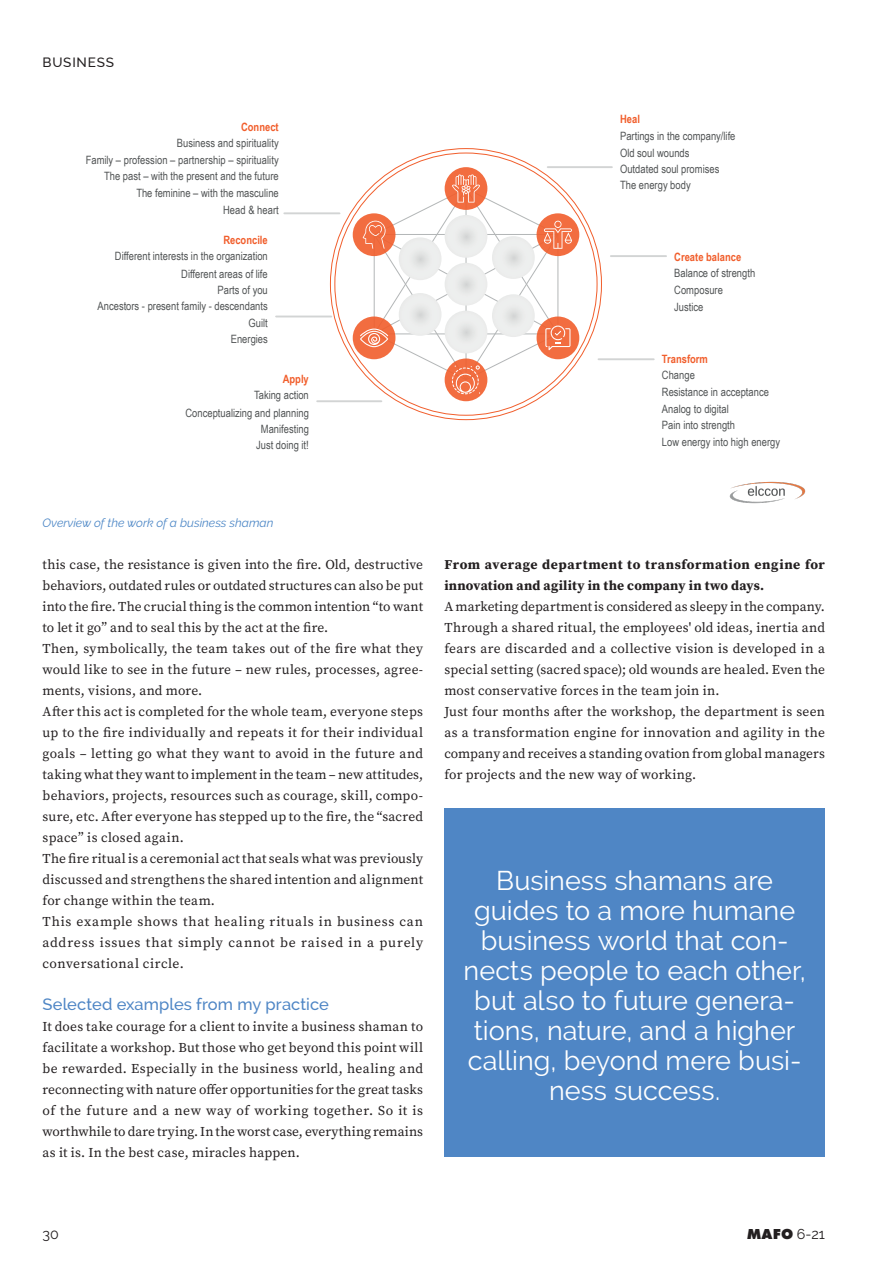
<style>
.page{position:relative;width:893px;height:1263px;background:#fff}
.page>*{position:absolute;margin:0;border:0;box-sizing:border-box;transform-origin:0 0}
.t1{font:27px/30px "Raleway";color:#fff;text-align:center}
.t2{font:500 16.5px "Raleway";letter-spacing:.005em;color:#4f86c5}
.t3{font:800 15px "Futura PT";color:#231f20}
.t4{font:14.25px "Raleway";color:#231f20}
.t5{font:13.5px/21px "Source Serif Pro";letter-spacing:.015em;color:#231f20}
.t6{font:700 13.5px/21px "Source Serif Pro";letter-spacing:.03em;color:#231f20}
.t7{font:500 13.5px "Raleway";letter-spacing:.06em;color:#231f20}
.t8{font:italic 12px "Raleway";color:#4d87c6}
.t9{font:11.4px/16.5px "Arial Narrow";color:#505354;text-align:right}
.t10{font:700 11.4px "Arial Narrow";color:#f15e2c}
.s1{font-family:"Raleway";font-weight:400;font-size:14.25px}
</style>
<div class="page">
<img style="left:730px;top:481px;width:75px;height:23px">
<div style="left:445px;top:167px;width:42px;height:43px;background:#f15e2c;border-radius:50%;opacity:.9"></div>
<div style="left:445px;top:358px;width:42px;height:43px;background:#f26d40;border-radius:50%"></div>
<div style="left:537px;top:213px;width:42px;height:43px;background:#f26d40;border-radius:50%"></div>
<div style="left:537px;top:316px;width:42px;height:43px;background:#f26d40;border-radius:50%"></div>
<div style="left:353px;top:213px;width:42px;height:43px;background:#f26d40;border-radius:50%"></div>
<div style="left:353px;top:316px;width:42px;height:43px;background:#f26d40;border-radius:50%"></div>
<svg style="left:360px;top:174px;width:212px;height:220px"></svg>
<hr style="left:548px;top:166px;width:64px;height:2px;background:#d2d4d4">
<hr style="left:611px;top:255px;width:55px;height:2px;background:#d2d4d4">
<hr style="left:598px;top:358px;width:56px;height:2px;background:#d2d4d4">
<hr style="left:276px;top:316px;width:55px;height:1px;background:#d2d4d4">
<hr style="left:284px;top:212px;width:56px;height:2px;background:#d2d4d4">
<hr style="left:317px;top:400px;width:64px;height:2px;background:#d2d4d4">
<div style="left:444px;top:808px;width:381px;height:349px;background:#4f86c5"></div>
<p class="t7" style="left:43px;top:55px;width:73px">BUSINESS</p>
<p class="t10" style="left:241px;top:118px;width:39px">Connect</p>
<p class="t9" style="left:86px;top:134px;width:195px">Business and spirituality<br>Family – profession – partnership – spirituality<br>The past – with the present and the future<br>The feminine – with the masculine<br>Head &amp; heart</p>
<p class="t10" style="left:223px;top:231px;width:46px">Reconcile</p>
<p class="t9" style="left:115px;top:247px;width:154px;line-height:17.2px">Different interests in the organization<br>Different areas of life</p>
<p class="t9" style="left:98px;top:281px;width:172px">Parts of you<br>Ancestors - present family - descendants<br>Guilt<br>Energies</p>
<p class="t10" style="left:283px;top:370px;width:28px">Apply</p>
<p class="t9" style="left:185px;top:387px;width:125px">Taking action<br>Conceptualizing and planning<br>Manifesting<br>Just doing it!</p>
<p class="t10" style="left:620px;top:111px;width:21px">Heal</p>
<p class="t9" style="left:620px;top:127px;width:117px;text-align:left">Partings in the company/life<br>Old soul wounds<br>Outdated soul promises<br>The energy body</p>
<p class="t10" style="left:674px;top:248px;width:69px">Create balance</p>
<p class="t9" style="left:674px;top:264px;width:83px;text-align:left">Balance of strength<br>Composure<br>Justice</p>
<p class="t10" style="left:662px;top:350px;width:48px">Transform</p>
<p class="t9" style="left:662px;top:366px;width:120px;text-align:left">Change<br>Resistance in acceptance<br>Analog to digital<br>Pain into strength<br>Low energy into high energy</p>
<p class="t8" style="left:43px;top:515px;width:232px">Overview of the work of a business shaman</p>
<p class="t5" style="left:43px;top:554px;width:382px">this case, the resistance is given into the fire. Old, destructive behaviors, outdated rules or outdated structures can also be put into the fire. The crucial thing is the common intention “to want to let it go” and to seal this by the act at the fire.<br>Then, symbolically, the team takes out of the fire what they would like to see in the future – new rules, processes, agree&shy;ments, visions, and more.<br>After this act is completed for the whole team, everyone steps up to the fire individually and repeats it for their individual goals – letting go what they want to avoid in the future and taking what they want to implement in the team – new attitudes, behaviors, projects, resources such as courage, skill, compo&shy;sure, etc. After everyone has stepped up to the fire, the “sacred space” is closed again.<br>The fire ritual is a ceremonial act that seals what was previously discussed and strengthens the shared intention and alignment for change within the team.<br>This example shows that healing rituals in business can address issues that simply cannot be raised in a purely conversational circle.</p>
<p class="t2" style="left:43px;top:994px;width:288px">Selected examples from my practice</p>
<p class="t5" style="left:43px;top:1016px;width:382px;text-align:justify">It does take courage for a client to invite a business shaman to facilitate a workshop. But those who get beyond this point will be rewarded. Especially in the business world, healing and reconnecting with nature offer opportunities for the great tasks of the future and a new way of working together. So it is worthwhile to dare trying. In the worst case, everything remains as it is. In the best case, miracles happen.</p>
<p class="t6" style="left:444px;top:553px;width:382px">From average department to transformation engine for innovation and agility in the company in two days.</p>
<p class="t5" style="left:444px;top:596px;width:382px">A marketing department is considered as sleepy in the company.<br>Through a shared ritual, the employees' old ideas, inertia and fears are discarded and a collective vision is developed in a special setting (sacred space); old wounds are healed. Even the most conservative forces in the team join in.<br>Just four months after the workshop, the department is seen as a transformation engine for innovation and agility in the company and receives a standing ovation from global managers for projects and the new way of working.</p>
<h1 class="t1" style="left:464px;top:865px;width:344px">Business shamans are guides to a more humane business world that con&shy;nects people to each other, but also to future genera&shy;tions, nature, and a higher calling, beyond mere busi&shy;ness success.</h1>
<p class="t4" style="left:43px;top:1226px;width:18px">30</p>
<p class="t3" style="left:747px;top:1225px;width:80px">MAFO <span class="s1">6-21</span></p>
</div>
